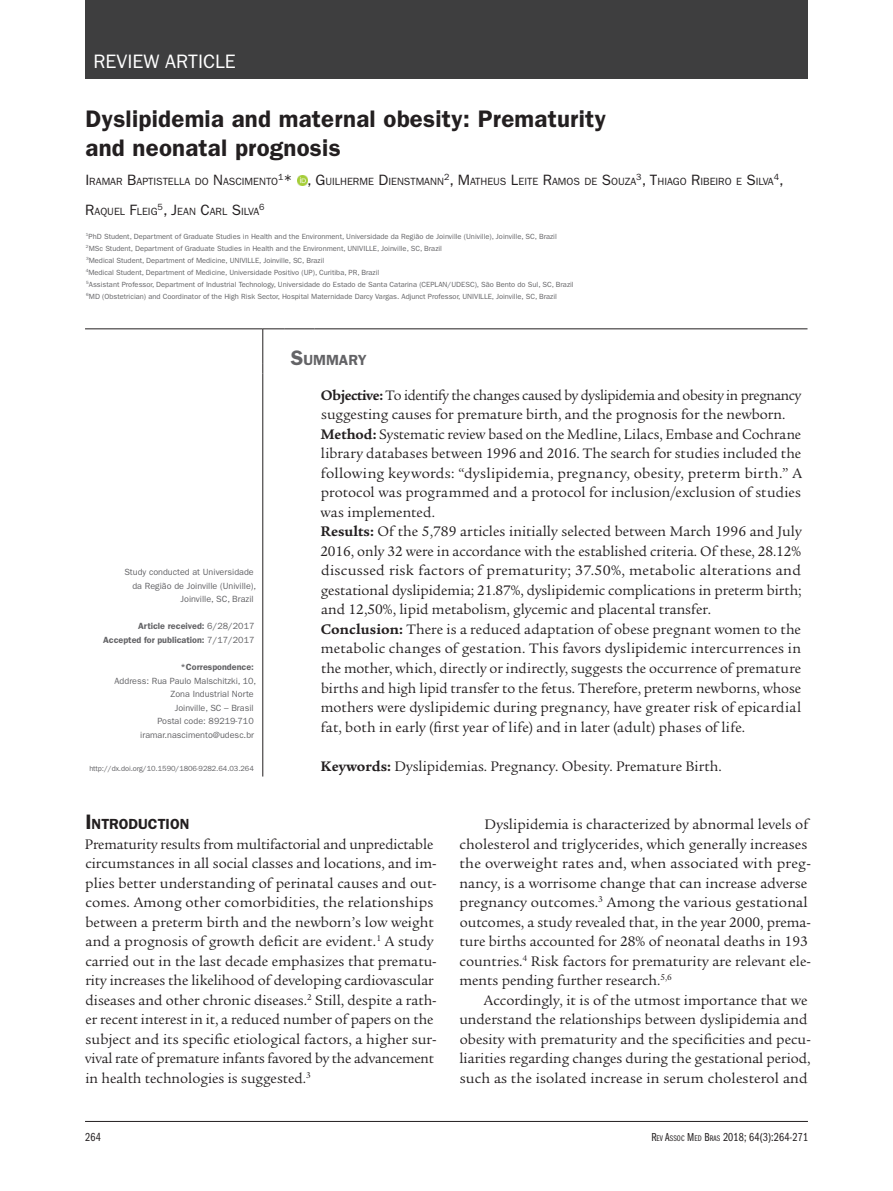
<style>
.page{position:relative;width:893px;height:1191px;background:#fff}
.page>*{position:absolute;margin:0;border:0;box-sizing:border-box;transform-origin:0 0}
.Seção_tit{font:600 24px/29.2px "ITC Franklin Gothic Std";letter-spacing:.01em;color:#231f20}
.Seção{font:19.5px "ITC Franklin Gothic Std";color:#fff}
.Texto_s_recuo{font:15px/19.5px "Legacy Serif Std";color:#231f20;text-align:justify}
.Texto_c__recuo{font:15px/19.5px "Legacy Serif Std";color:#231f20}
.Tit1{font:600 14.7px "ITC Franklin Gothic Std";color:#231f20}
.t1{font:600 14.7px "ITC Franklin Gothic Std";color:#636366}
.t2{font:12px "ITC Franklin Gothic Std Bk Cp";letter-spacing:.01em;color:#231f20}
.Seção_créditos{font:10.5px "ITC Franklin Gothic Std";color:#231f20}
.t3{font:9px/13.5px "ITC Franklin Gothic Std";color:#636366;text-align:right}
.t4{font:600 9px "ITC Franklin Gothic Std";color:#636366}
.Seção_créditos-2{font:9px "ITC Franklin Gothic Std";color:#231f20}
.Seção_titulação{font:7.5px "ITC Franklin Gothic Std";color:#636366}
.DOI{font:7.5px "ITC Franklin Gothic Std";letter-spacing:-.01em;color:#636366}
.s1{font-size:15px}
.s2{font-weight:400}
.s3{font-size:21px}
.s4{font-weight:700}
.s5{font-size:8.4px}
</style>
<div class="page">
<hr style="left:85px;top:78px;width:723px;height:1px;background:#231f20">
<hr style="left:85px;top:1121px;width:723px;height:1px;background:#231f20">
<div style="left:85px;top:0;width:723px;height:78px;background:#3e3e3f"></div>
<svg style="left:297px;top:175px;width:10px;height:10px"></svg>
<hr style="left:263px;top:329px;width:1px;height:35px;background:#231f20">
<hr style="left:263px;top:374px;width:1px;height:402px;background:#231f20">
<hr style="left:85px;top:328px;width:178px;height:1px;background:#231f20">
<svg style="left:263px;top:328px;width:21px;height:1px"></svg>
<hr style="left:284px;top:328px;width:31px;height:1px;background:#231f20">
<hr style="left:315px;top:328px;width:492px;height:1px;background:#231f20">
<p class="Seção" style="left:94px;top:50px;width:144px">REVIEW ARTICLE</p>
<p class="Seção_tit" style="left:86px;top:104px;width:522px">Dyslipidemia and maternal obesity: Prematurity and neonatal prognosis</p>
<p class="Seção_créditos" style="left:85px;top:176px;width:690px"><span class="s1">I</span> RAMAR <span class="s1">B</span>APTISTELLA DO <span class="s1">N</span>ASCIMENTO<sup>1</sup><span class="s1">* , G</span>UILHERME <span class="s1">D</span> IENSTMANN<sup>2</sup><span class="s1">, M</span>ATHEUS <span class="s1">L</span>EITE <span class="s1">R</span>AMOS DE <span class="s1">S</span>OUZA<sup>3</sup><span class="s1">, T</span>HIAGO <span class="s1">R</span>IBEIRO E <span class="s1">S</span>ILVA</p>
<p class="Seção_créditos-2" style="left:774px;top:172px;width:11px">4<span class="s1">,</span></p>
<p class="Seção_créditos" style="left:85px;top:205px;width:175px"><span class="s1">R</span>AQUEL <span class="s1">F</span>LEIG<sup>5</sup><span class="s1">, J</span>EAN <span class="s1">C</span>ARL <span class="s1">S</span>ILVA</p>
<p class="Seção_créditos-2" style="left:259px;top:201px;width:7px">6</p>
<p class="Seção_titulação" style="left:86px;top:232px;width:472px"><sup>1</sup>PhD Student, Department of Graduate Studies in Health and the Environment, Universidade da Região de Joinville (Univille), Joinville, SC, Brazil</p>
<p class="Seção_titulação" style="left:86px;top:244px;width:358px"><sup>2</sup>MSc Student, Department of Graduate Studies in Health and the Environment, UNIVILLE, Joinville, SC, Brazil</p>
<p class="Seção_titulação" style="left:86px;top:256px;width:240px"><sup>3</sup>Medical Student, Department of Medicine, UNIVILLE, Joinville, SC, Brazil</p>
<p class="Seção_titulação" style="left:86px;top:268px;width:295px"><sup>4</sup>Medical Student, Department of Medicine, Universidade Positivo (UP), Curitiba, PR, Brazil</p>
<p class="Seção_titulação" style="left:86px;top:280px;width:489px"><sup>5</sup>Assistant Professor, Department of Industrial Technology, Universidade do Estado de Santa Catarina (CEPLAN/UDESC), São Bento do Sul, SC, Brazil</p>
<p class="Seção_titulação" style="left:86px;top:292px;width:472px"><sup>6</sup>MD (Obstetrician) and Coordinator of the High Risk Sector, Hospital Maternidade Darcy Vargas. Adjunct Professor, UNIVILLE, Joinville, SC, Brazil</p>
<p class="t3" style="left:124px;top:566px;width:133px">Study conducted at Universidade da Região de Joinville (Univille),<br>Joinville, SC, Brazil</p>
<p class="t4" style="left:138px;top:621px;width:118px">Article received: <span class="s2">6/28/2017</span></p>
<p class="t4" style="left:103px;top:634px;width:153px">Accepted for publication: <span class="s2">7/17/2017</span></p>
<p class="t4" style="left:181px;top:661px;width:75px">*Correspondence:</p>
<p class="t3" style="left:115px;top:674px;width:143px">Address: Rua Paulo Malschitzki, 10,<br>Zona Industrial Norte</p>
<p class="t3" style="left:175px;top:701px;width:80px">Joinville, SC – Brasil</p>
<p class="t3" style="left:157px;top:714px;width:98px">Postal code: 89219-710</p>
<p class="t3" style="left:140px;top:728px;width:115px">iramar.nascimento@udesc.br</p>
<p class="DOI" style="left:89px;top:763px;width:166px">http://dx.doi.org/10.1590/1806-9282.64.03.264</p>
<p class="t1" style="left:291px;top:352px;width:77px"><span class="s3">S</span>UMMARY</p>
<p class="Texto_s_recuo" style="left:321px;top:385px;width:482px"><span class="s4">Objective:</span> To identify the changes caused by dyslipidemia and obesity in pregnancy suggesting causes for premature birth, and the prognosis for the newborn.</p>
<p class="Texto_s_recuo" style="left:321px;top:424px;width:483px"><span class="s4">Method:</span> Systematic review based on the Medline, Lilacs, Embase and Cochrane library databases between 1996 and 2016. The search for studies included the following keywords: “dyslipidemia, pregnancy, obesity, preterm birth.” A protocol was programmed and a protocol for inclusion/exclusion of studies was implemented.</p>
<p class="Texto_s_recuo" style="left:320px;top:522px;width:483px"><span class="s4">Results:</span> Of the 5,789 articles initially selected between March 1996 and July 2016, only 32 were in accordance with the established criteria. Of these, 28.12% discussed risk factors of prematurity; 37.50%, metabolic alterations and gestational dyslipidemia; 21.87%, dyslipidemic complications in preterm birth; and 12,50%, lipid metabolism, glycemic and placental transfer.</p>
<p class="Texto_s_recuo" style="left:321px;top:619px;width:482px"><span class="s4">Conclusion:</span> There is a reduced adaptation of obese pregnant women to the metabolic changes of gestation. This favors dyslipidemic intercurrences in the mother, which, directly or indirectly, suggests the occurrence of premature births and high lipid transfer to the fetus. Therefore, preterm newborns, whose mothers were dyslipidemic during pregnancy, have greater risk of epicardial fat, both in early (first year of life) and in later (adult) phases of life.</p>
<p class="Texto_s_recuo" style="left:321px;top:756px;width:403px"><span class="s4">Keywords:</span> Dyslipidemias. Pregnancy. Obesity. Premature Birth.</p>
<p class="Tit1" style="left:85px;top:815px;width:106px"><span class="s3">I</span> NTRODUCTION</p>
<p class="Texto_s_recuo" style="left:85px;top:834px;width:353px;text-align:left">Prematurity results from multifactorial and unpredictable circumstances in all social classes and locations, and im&shy;plies better understanding of perinatal causes and out&shy;comes. Among other comorbidities, the relationships between a preterm birth and the newborn’s low weight and a prognosis of growth deficit are evident.<sup>1</sup> A study carried out in the last decade emphasizes that prematu&shy;rity increases the likelihood of developing cardiovascular diseases and other chronic diseases.<sup>2</sup> Still, despite a rath&shy;er recent interest in it, a reduced number of papers on the subject and its specific etiological factors, a higher sur&shy;vival rate of premature infants favored by the advancement in health technologies is suggested.<sup>3</sup></p>
<p class="Texto_c__recuo" style="left:459px;top:814px;width:353px;text-indent:25px">Dyslipidemia is characterized by abnormal levels of cholesterol and triglycerides, which generally increases the overweight rates and, when associated with preg&shy;nancy, is a worrisome change that can increase adverse pregnancy outcomes.<sup>3</sup> Among the various gestational outcomes, a study revealed that, in the year 2000, prema&shy;ture births accounted for 28% of neonatal deaths in 193 countries.<sup>4</sup> Risk factors for prematurity are relevant ele&shy;ments pending further research.<sup>5,6</sup></p>
<p class="Texto_c__recuo" style="left:459px;top:990px;width:353px;text-indent:25px">Accordingly, it is of the utmost importance that we understand the relationships between dyslipidemia and obesity with prematurity and the specificities and pecu&shy;liarities regarding changes during the gestational period, such as the isolated increase in serum cholesterol and</p>
<p class="t2" style="left:85px;top:1130px;width:17px">264</p>
<p class="t2" style="left:651px;top:1130px;width:158px">R<span class="s5">EV</span> A<span class="s5">SSOC</span> M <span class="s5">ED</span> B<span class="s5">RAS</span> 2018; 64(3):264-271</p>
</div>
